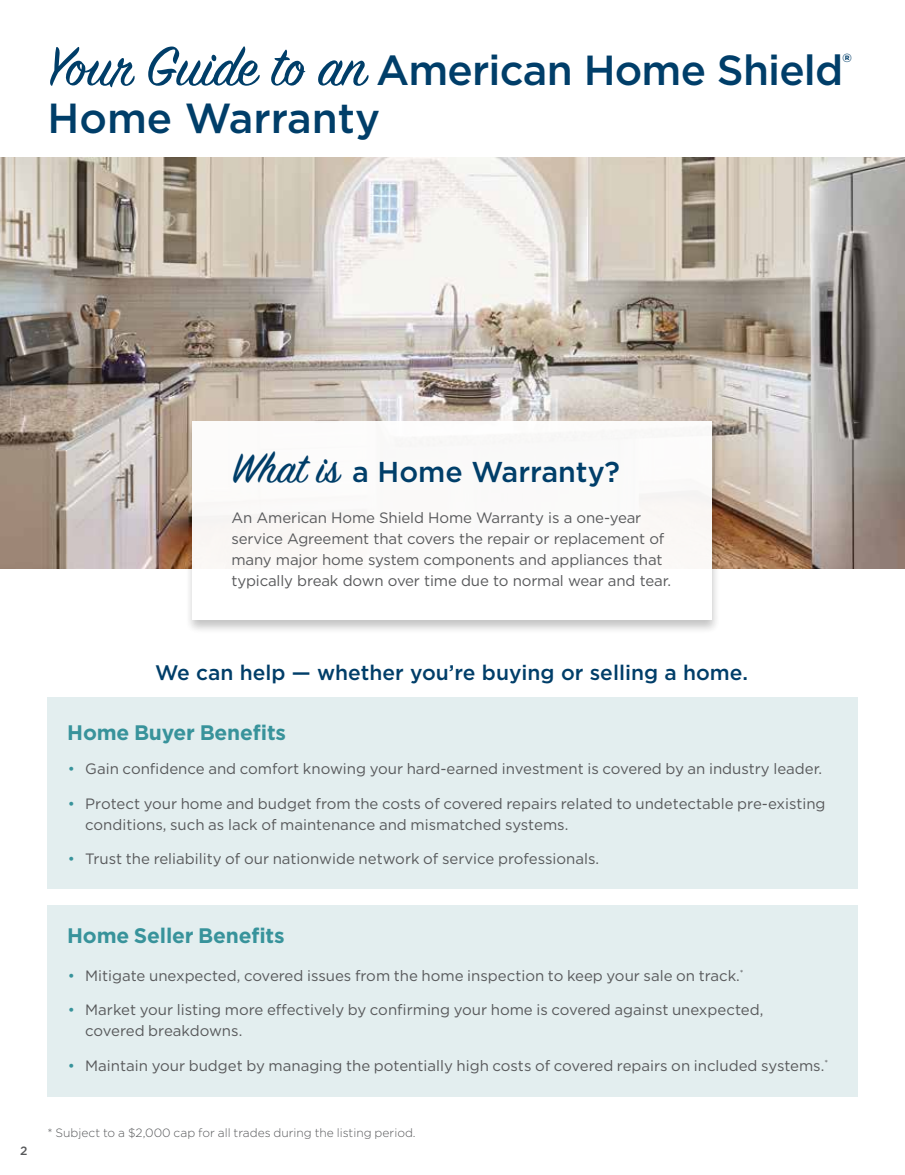
<style>
.page{position:relative;width:905px;height:1175px;background:#fff}
.page>*{position:absolute;margin:0;border:0;box-sizing:border-box;transform-origin:0 0}
.t1{font:500 42px/48px "Gotham";letter-spacing:-.02em;color:#003e69}
.t2{font:500 28.65px "Gotham";color:#003e69}
.t3{font:500 21px "Gotham";color:#003e69}
.t4{font:700 21px "Gotham";letter-spacing:-.01em;color:#38939b}
.t5{font:15px/21px "Gotham";color:#58595b}
.t6{font:300 12px "Gotham";color:#58595b}
.t7{font:500 12px "Gotham";color:#58595b}
.s1{font-family:"Sign Painter House Script";font-weight:400;font-size:61.35px}
.s2{font-family:"Sign Painter House Script";font-weight:400;font-size:46.65px}
.s3{color:#38939b}
</style>
<div class="page">
<img style="left:0;top:158px;width:904px;height:410px">
<div style="left:184px;top:419px;width:536px;height:216px;background:#000;opacity:.25"></div>
<div style="left:193px;top:421px;width:518px;height:199px;background:#fff"></div>
<div style="left:47px;top:697px;width:810px;height:192px;background:#e3eeef"></div>
<div style="left:47px;top:905px;width:810px;height:192px;background:#e3eeef"></div>
<h1 class="t1" style="left:47px;top:45px;width:805px"><span class="s1">Your Guide to an</span> American Home Shield<sup>®<br></sup>Home Warranty</h1>
<h2 class="t2" style="left:231px;top:453px;width:390px"><span class="s2">What is</span> a Home Warranty?</h2>
<p class="t5" style="left:231px;top:507px;width:441px">An American Home Shield Home Warranty is a one-year service Agreement that covers the repair or replacement of many major home system components and appliances that typically break down over time due to normal wear and tear.</p>
<h3 class="t3" style="left:155px;top:659px;width:594px">We can help — whether you’re buying or selling a home.</h3>
<h3 class="t4" style="left:67px;top:718px;width:220px">Home Buyer Benefits</h3>
<p class="t5" style="left:68px;top:758px;width:755px"><span class="s3">•</span> Gain confidence and comfort knowing your hard-earned investment is covered by an industry leader.</p>
<p class="t5" style="left:85px;top:792px;width:741px;text-indent:-17px"><span class="s3">•</span> Protect your home and budget from the costs of covered repairs related to undetectable pre-existing conditions, such as lack of maintenance and mismatched systems.</p>
<p class="t5" style="left:68px;top:848px;width:532px"><span class="s3">•</span> Trust the reliability of our nationwide network of service professionals.</p>
<h3 class="t4" style="left:67px;top:921px;width:219px">Home Seller Benefits</h3>
<p class="t5" style="left:68px;top:964px;width:677px"><span class="s3">•</span> Mitigate unexpected, covered issues from the home inspection to keep your sale on track.<sup>*</sup></p>
<p class="t5" style="left:85px;top:999px;width:679px;text-indent:-17px"><span class="s3">•</span> Market your listing more effectively by confirming your home is covered against unexpected, covered breakdowns.</p>
<p class="t5" style="left:68px;top:1054px;width:761px"><span class="s3">•</span> Maintain your budget by managing the potentially high costs of covered repairs on included systems.<sup>*</sup></p>
<p class="t7" style="left:20px;top:1142px;width:9px">2</p>
<p class="t6" style="left:47px;top:1124px;width:370px">* Subject to a $2,000 cap for all trades during the listing period.</p>
</div>
